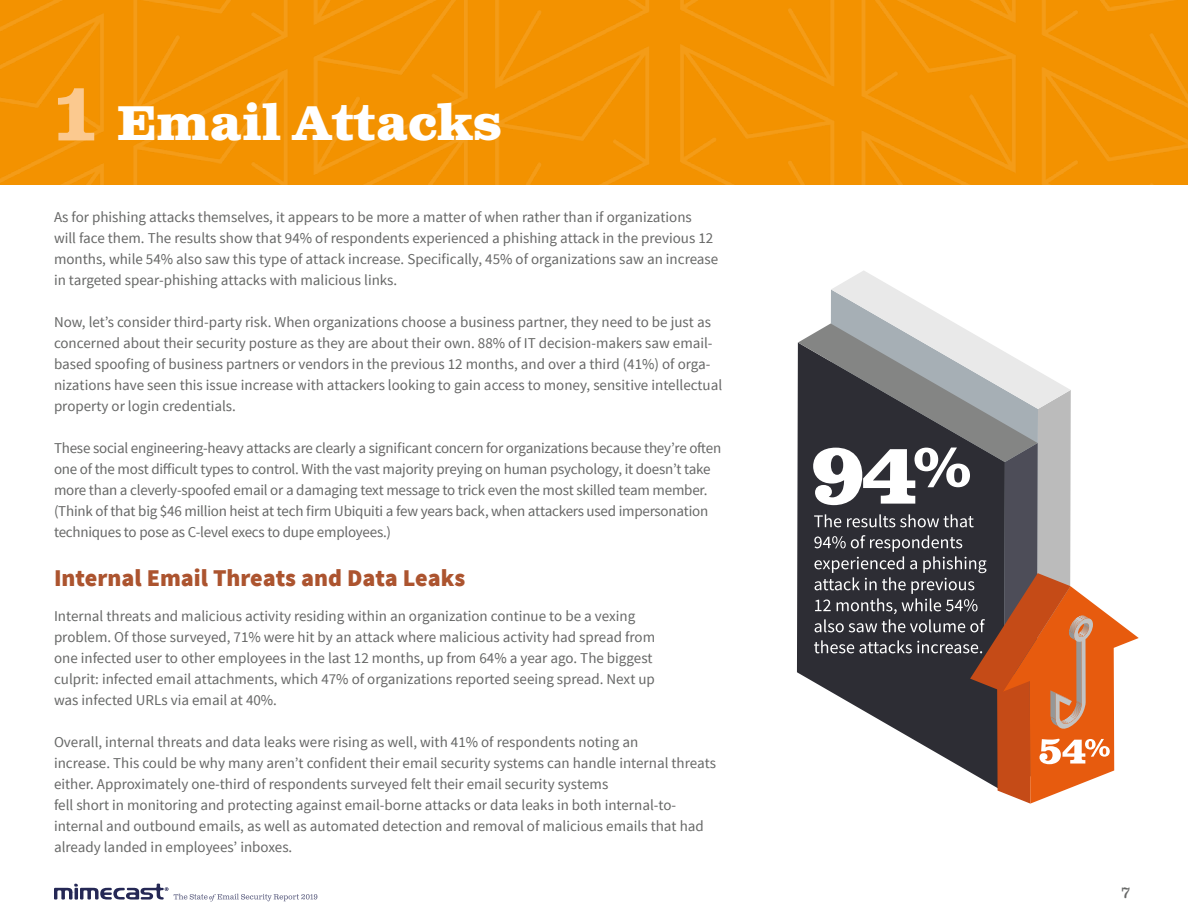
<style>
.page{position:relative;width:1188px;height:918px;background:#fff}
.page>*{position:absolute;margin:0;border:0;box-sizing:border-box;transform-origin:0 0}
.t1{font:700 48.9px "Clarendon Text Pro";color:#fff}
.t2{font:900 24px "Source Sans Pro";color:#ac542f}
.t3{font:15px/21px "Source Sans Pro";color:#666766}
.t4{font:15px "Clarendon Text Pro";color:#666766}
.s1{font-size:75px;color:#fbc98f}
</style>
<div class="page">
<img style="left:0;top:0;width:1188px;height:185px">
<svg style="left:54px;top:884px;width:263px;height:18px"></svg>
<svg style="left:798px;top:271px;width:341px;height:533px"></svg>
<h1 class="t1" style="left:55px;top:94px;width:449px"><span class="s1">1</span> Email Attacks</h1>
<p class="t3" style="left:54px;top:207px;width:666px">As for phishing attacks themselves, it appears to be more a matter of when rather than if organizations<br>will face them. The results show that 94% of respondents experienced a phishing attack in the previous 12 months, while 54% also saw this type of attack increase. Specifically, 45% of organizations saw an increase in targeted spear-phishing attacks with malicious links.</p>
<p class="t3" style="left:54px;top:312px;width:670px">Now, let’s consider third-party risk. When organizations choose a business partner, they need to be just as concerned about their security posture as they are about their own. 88% of IT decision-makers saw email&shy;based spoofing of business partners or vendors in the previous 12 months, and over a third (41%) of orga&shy;nizations have seen this issue increase with attackers looking to gain access to money, sensitive intellectual property or login credentials.</p>
<p class="t3" style="left:54px;top:438px;width:669px">These social engineering-heavy attacks are clearly a significant concern for organizations because they’re often one of the most difficult types to control. With the vast majority preying on human psychology, it doesn’t take more than a cleverly-spoofed email or a damaging text message to trick even the most skilled team member. (Think of that big $46 million heist at tech firm Ubiquiti a few years back, when attackers used impersonation techniques to pose as C-level execs to dupe employees.)</p>
<h2 class="t2" style="left:54px;top:563px;width:413px">Internal Email Threats and Data Leaks</h2>
<p class="t3" style="left:54px;top:606px;width:603px">Internal threats and malicious activity residing within an organization continue to be a vexing problem. Of those surveyed, 71% were hit by an attack where malicious activity had spread from one infected user to other employees in the last 12 months, up from 64% a year ago. The biggest culprit: infected email attachments, which 47% of organizations reported seeing spread. Next up was infected URLs via email at 40%.</p>
<p class="t3" style="left:54px;top:732px;width:664px">Overall, internal threats and data leaks were rising as well, with 41% of respondents noting an<br>increase. This could be why many aren’t confident their email security systems can handle internal threats either. Approximately one-third of respondents surveyed felt their email security systems<br>fell short in monitoring and protecting against email-borne attacks or data leaks in both internal-to&shy;internal and outbound emails, as well as automated detection and removal of malicious emails that had already landed in employees’ inboxes.</p>
<p class="t4" style="left:1122px;top:884px;width:10px">7</p>
</div>
